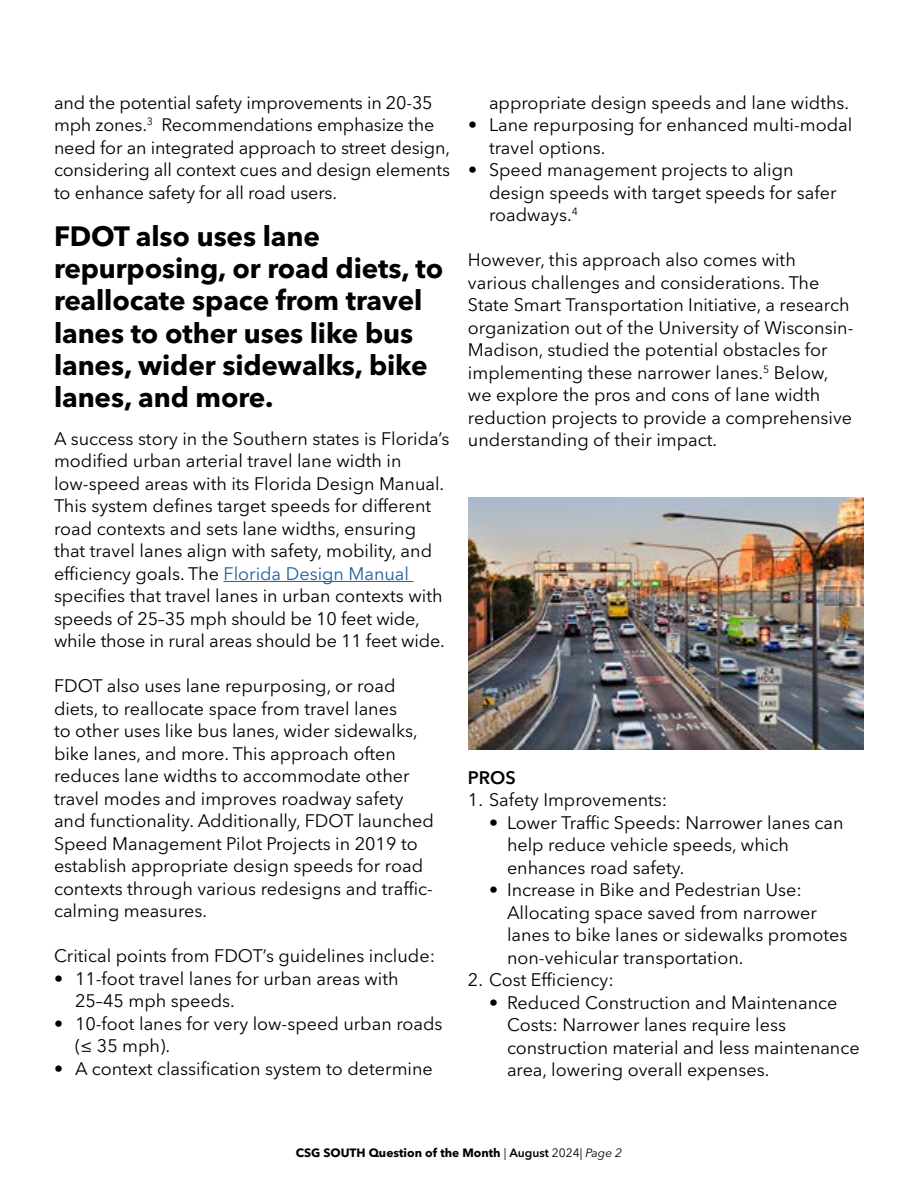
<style>
.page{position:relative;width:918px;height:1188px;background:#fff}
.page>*{position:absolute;margin:0;border:0;box-sizing:border-box;transform-origin:0 0}
.t1{font:700 27.75px/32.2px "Avenir Next LT Pro";letter-spacing:-.005em;color:#000}
.t2{font:18px/22.5px "Avenir Next LT Pro";color:#000}
.t3{font:600 18px "Avenir Next LT Pro";color:#000}
.t4{font:700 12px "Avenir Next LT Pro";color:#000}
.s1{color:#215e9e}
.s2{font-weight:400}
.s3{font-weight:600}
.s4{font-weight:400;font-style:italic}
</style>
<div class="page">
<hr style="left:224px;top:581px;width:190px;height:1px;background:#215e9e">
<img style="left:468px;top:497px;width:396px;height:252px">
<p class="t2" style="left:54px;top:91px;width:398px">and the potential safety improvements in 20-35 mph zones.<sup>3</sup> Recommendations emphasize the need for an integrated approach to street design, considering all context cues and design elements to enhance safety for all road users.</p>
<h1 class="t1" style="left:54px;top:220px;width:391px">FDOT also uses lane repurposing, or road diets, to reallocate space from travel lanes to other uses like bus lanes, wider sidewalks, bike lanes, and more.</h1>
<p class="t2" style="left:54px;top:427px;width:397px">A success story in the Southern states is Florida’s modified urban arterial travel lane width in low-speed areas with its Florida Design Manual.<br>This system defines target speeds for different road contexts and sets lane widths, ensuring that travel lanes align with safety, mobility, and efficiency goals. The <span class="s1">Florida Design Manual </span>specifies that travel lanes in urban contexts with speeds of 25–35 mph should be 10 feet wide, while those in rural areas should be 11 feet wide.</p>
<p class="t2" style="left:54px;top:675px;width:382px">FDOT also uses lane repurposing, or road diets, to reallocate space from travel lanes<br>to other uses like bus lanes, wider sidewalks, bike lanes, and more. This approach often reduces lane widths to accommodate other travel modes and improves roadway safety and functionality. Additionally, FDOT launched Speed Management Pilot Projects in 2019 to establish appropriate design speeds for road contexts through various redesigns and traffic&shy;calming measures.</p>
<p class="t2" style="left:54px;top:945px;width:383px">Critical points from FDOT’s guidelines include:</p>
<p class="t2" style="left:75px;top:967px;width:325px;text-indent:-21px">• 11-foot travel lanes for urban areas with<br>25–45 mph speeds.</p>
<p class="t2" style="left:75px;top:1012px;width:369px;text-indent:-21px">• 10-foot lanes for very low-speed urban roads (≤ 35 mph).</p>
<p class="t2" style="left:54px;top:1057px;width:380px">• A context classification system to determine</p>
<p class="t2" style="left:489px;top:91px;width:362px">appropriate design speeds and lane widths.</p>
<p class="t2" style="left:489px;top:114px;width:365px;text-indent:-21px">• Lane repurposing for enhanced multi-modal travel options.</p>
<p class="t2" style="left:489px;top:159px;width:349px;text-indent:-21px">• Speed management projects to align design speeds with target speeds for safer roadways.<sup>4</sup></p>
<p class="t2" style="left:468px;top:249px;width:387px">However, this approach also comes with various challenges and considerations. The State Smart Transportation Initiative, a research organization out of the University of Wisconsin-Madison, studied the potential obstacles for implementing these narrower lanes.<sup>5</sup> Below, we explore the pros and cons of lane width reduction projects to provide a comprehensive understanding of their impact.</p>
<p class="t3" style="left:468px;top:766px;width:49px">PROS</p>
<p class="t2" style="left:468px;top:789px;width:201px">1. Safety Improvements:</p>
<p class="t2" style="left:507px;top:811px;width:338px;text-indent:-18px">• Lower Traffic Speeds: Narrower lanes can help reduce vehicle speeds, which enhances road safety.</p>
<p class="t2" style="left:507px;top:879px;width:342px;text-indent:-18px">• Increase in Bike and Pedestrian Use:<br>Allocating space saved from narrower lanes to bike lanes or sidewalks promotes non-vehicular transportation.</p>
<p class="t2" style="left:468px;top:969px;width:147px">2. Cost Efficiency:</p>
<p class="t2" style="left:507px;top:991px;width:354px;text-indent:-18px">• Reduced Construction and Maintenance Costs: Narrower lanes require less construction material and less maintenance area, lowering overall expenses.</p>
<p class="t4" style="left:296px;top:1145px;width:328px">CSG SOUTH Question of the Month <span class="s2">|</span> <span class="s3">August</span> <span class="s2">2024|</span> <span class="s4">Page 2</span></p>
</div>
